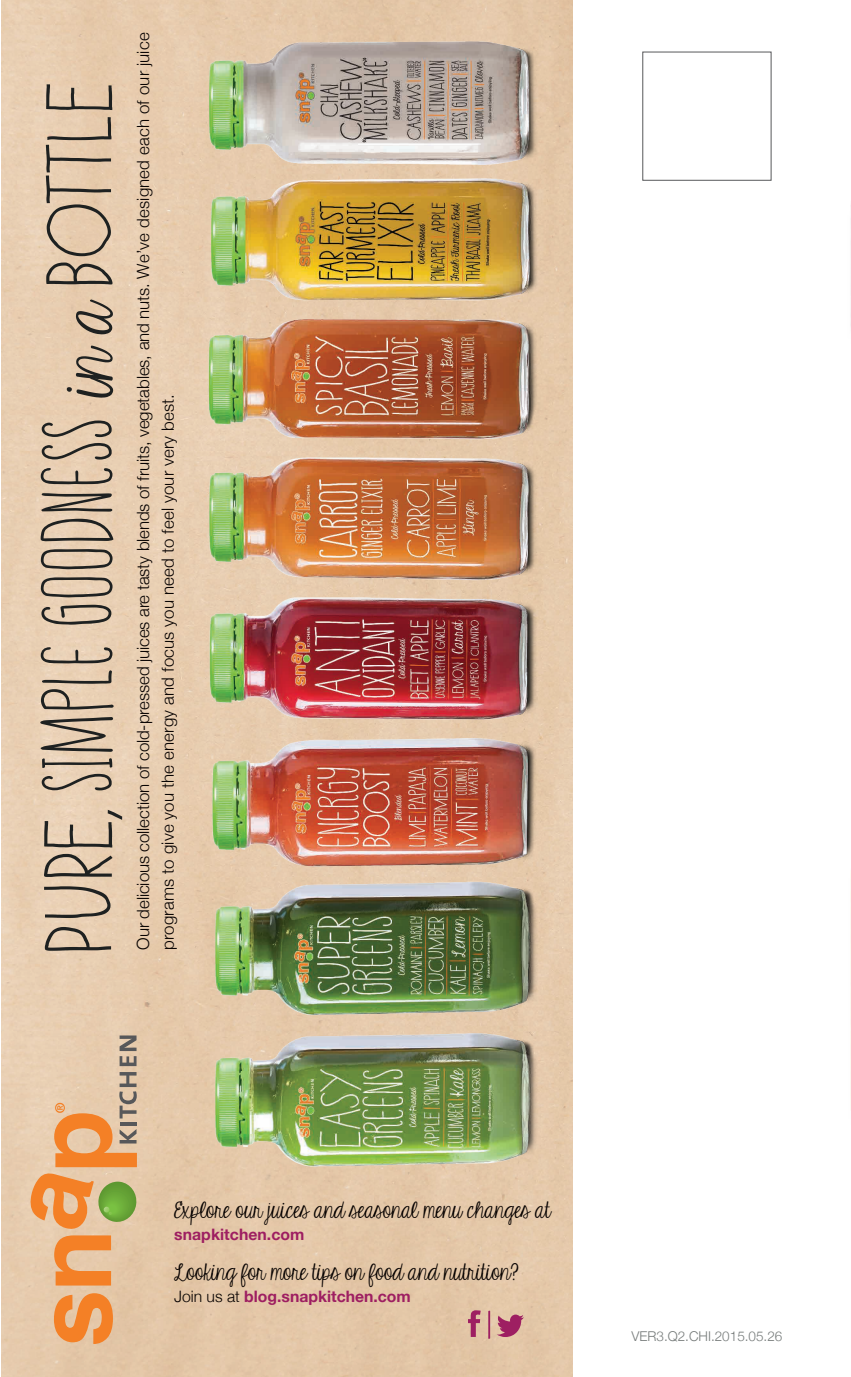
<style>
.page{position:relative;width:851px;height:1377px;background:#fff}
.page>*{position:absolute;margin:0;border:0;box-sizing:border-box;transform-origin:0 0}
.t1{font:700 88.42px "HAPPYCLOUD";letter-spacing:.02em;color:#1e2121}
.t2{font:900 74.02px "Paris";color:#1e2121}
.t3{font:23.62px "KG Eyes Wide Open";color:#080302}
.t4{font:300 16.88px/24.8px "Helvetica Neue";letter-spacing:-.005em;color:#080302}
.t5{font:700 15.75px "Helvetica Neue";color:#9e1f62}
.t6{font:300 13.5px "Helvetica Neue";color:#767b7a}
.s1{font-family:"KG Eyes Wide Open";font-weight:400;font-size:71.1px}
.s2{font-family:"Paris";font-weight:900;font-size:72px}
.s3{font-weight:300;color:#080302}
</style>
<div class="page">
<img style="left:1px;top:0;width:571px;height:1377px">
<img style="left:850px;top:818px;width:1px;height:387px">
<img style="left:850px;top:109px;width:1px;height:248px">
<svg style="left:54px;top:1293px;width:59px;height:51px;background:#ee9a56"></svg>
<svg style="left:54px;top:1235px;width:57px;height:51px;background:#ee9b57"></svg>
<svg style="left:120px;top:1035px;width:16px;height:31px"></svg>
<svg style="left:31px;top:1173px;width:107px;height:56px;background:#d1ab69"></svg>
<svg style="left:54px;top:1072px;width:83px;height:95px;background:#e1ac7d"></svg>
<img style="left:197px;top:26px;width:353px;height:1149px">
<div style="left:642px;top:52px;width:129px;height:129px;border:1px solid #57585a"></div>
<svg style="left:496px;top:1315px;width:28px;height:22px"></svg>
<svg style="left:468px;top:1310px;width:12px;height:27px"></svg>
<svg style="left:488px;top:1310px;width:2px;height:29px"></svg>
<h1 class="t1" style="left:19px;top:790px;width:710px;rotate:-90deg">SIMPLE GOODNESS <span class="s1">in a</span> <span class="s2">BOTTLE</span></h1>
<h2 class="t2" style="left:57px;top:954px;width:153px;rotate:-90deg">PURE,</h2>
<p class="t4" style="left:130px;top:950px;width:919px;rotate:-90deg">Our delicious collection of cold-pressed juices are tasty blends of fruits, vegetables, and nuts. We’ve designed each of our juice programs to give you the energy and focus you need to feel your very best.</p>
<h3 class="t3" style="left:174px;top:1198px;width:377px">Explore our juices and seasonal menu changes at</h3>
<p class="t5" style="left:174px;top:1225px;width:132px">snapkitchen.com</p>
<h3 class="t3" style="left:174px;top:1259px;width:346px">Looking for more tips on food and nutrition?</h3>
<p class="t5" style="left:174px;top:1287px;width:238px"><span class="s3">Join us at</span> blog.snapkitchen.com</p>
<p class="t6" style="left:631px;top:1328px;width:152px">VER3.Q2.CHI.2015.05.26</p>
</div>
